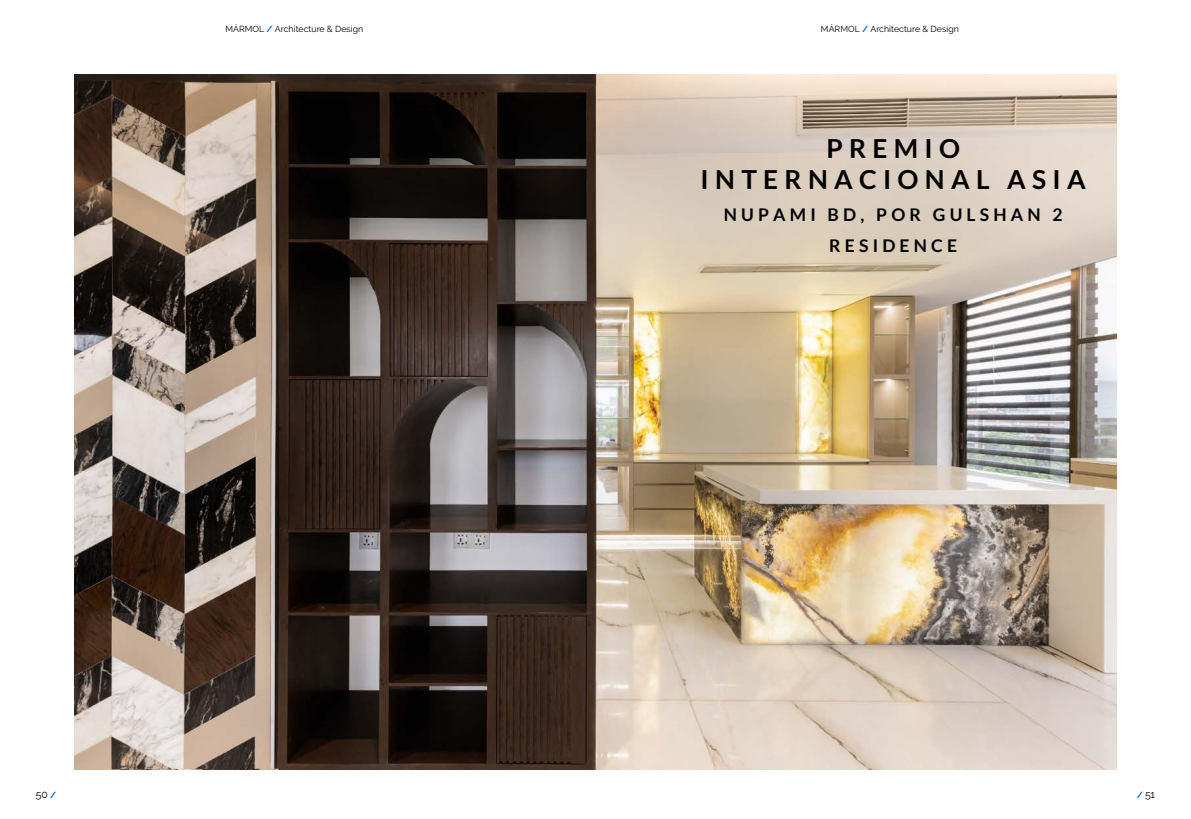
<style>
.page{position:relative;width:1191px;height:819px;background:#fff}
.page>*{position:absolute;margin:0;border:0;box-sizing:border-box;transform-origin:0 0}
.t1{font:700 26.25px/31.5px "Lato";letter-spacing:.24em;color:#000;text-align:center}
.t2{font:700 17.5px/31.5px "Lato";letter-spacing:.24em;color:#000;text-align:center}
.t3{font:10.5px "Raleway";color:#000}
.t4{font:8.75px "Raleway";letter-spacing:.005em;color:#000}
.s1{font-weight:700;color:#005cb9}
.s2{font-weight:700;font-size:8.75px;color:#005cb9}
</style>
<div class="page">
<img style="left:74px;top:74px;width:1042px;height:695px">
<p class="t4" style="left:225px;top:23px;width:139px">MÁRMOL <span class="s1">/</span> Architecture &amp; Design</p>
<p class="t4" style="left:821px;top:23px;width:139px">MÁRMOL <span class="s1">/</span> Architecture &amp; Design</p>
<h1 class="t1" style="left:700px;top:132px;width:387px">PREMIO<br>INTERNACIONAL ASIA</h1>
<h2 class="t2" style="left:723px;top:198px;width:340px">NUPAMI BD, POR GULSHAN 2<br>RESIDENCE</h2>
<p class="t3" style="left:36px;top:788px;width:22px">50 <span class="s2">/</span></p>
<p class="t3" style="left:1136px;top:788px;width:20px"><span class="s2">/</span> 51</p>
</div>
